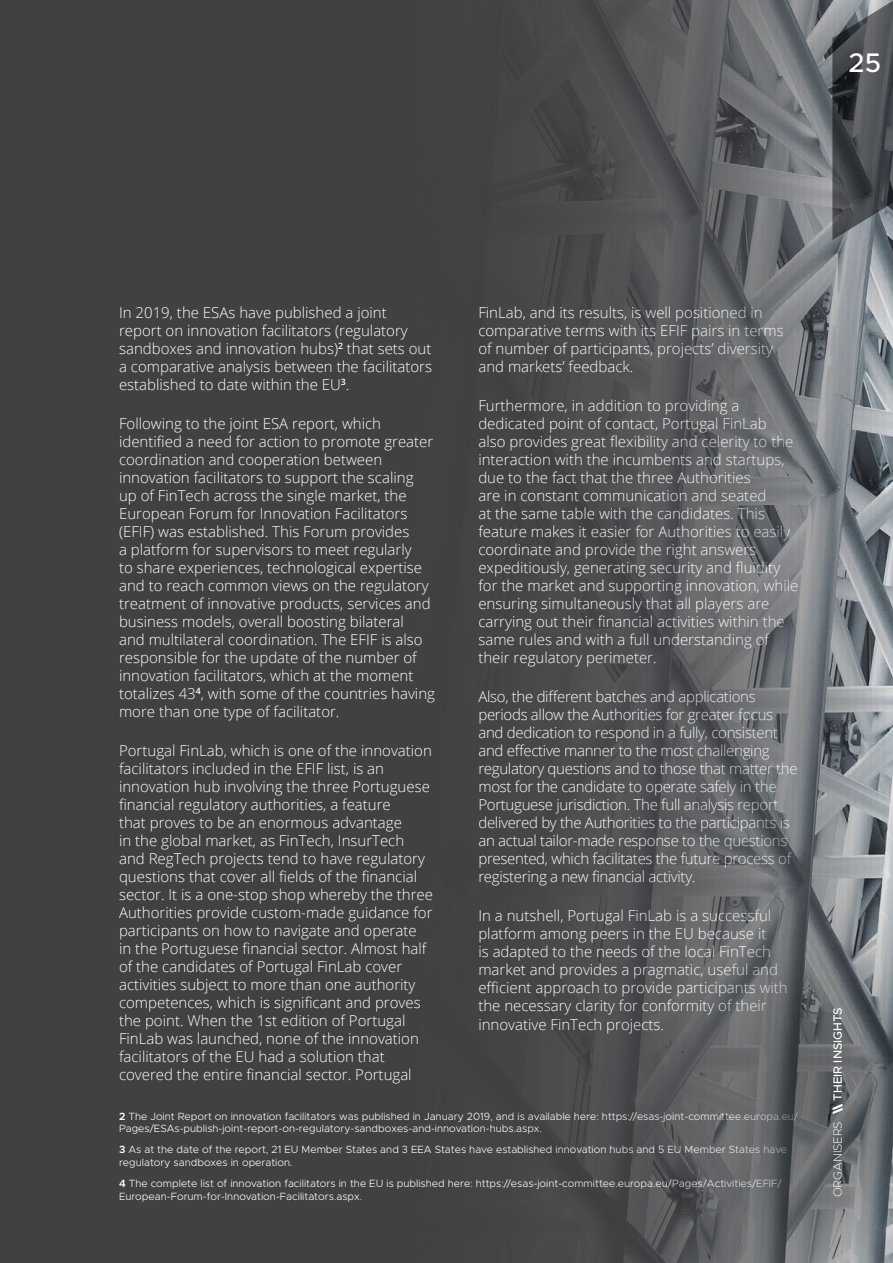
<style>
.page{position:relative;width:893px;height:1263px;background:#fff}
.page>*{position:absolute;margin:0;border:0;box-sizing:border-box;transform-origin:0 0}
.t1{font:500 27px "Metropolis";color:#fff}
.t2{font:300 15px/18px "Open Sans";color:#fff}
.t3{font:300 15px/18px "Open Sans";letter-spacing:-.02em;color:#fff}
.t4{font:500 12px "Metropolis";color:#fff}
.t5{font:300 10.5px/12.6px "Metropolis";color:#fff}
.s1{font-weight:600}
.s2{font-weight:200}
.s3{font-weight:900}
</style>
<div class="page">
<img style="left:0;top:0;width:893px;height:1263px">
<svg style="left:832px;top:0;width:61px;height:240px;background:#505458"></svg>
<div style="left:694px;top:876px;width:199px;height:387px;background:#000;opacity:.75"></div>
<h1 class="t1" style="left:849px;top:46px;width:34px">25</h1>
<p class="t2" style="left:119px;top:303px;width:315px">In 2019, the ESAs have published a joint report on innovation facilitators (regulatory sandboxes and innovation hubs)<sup>2</sup> that sets out a comparative analysis between the facilitators established to date within the EU<sup>3</sup>.</p>
<p class="t2" style="left:119px;top:414px;width:317px">Following to the joint ESA report, which identified a need for action to promote greater coordination and cooperation between innovation facilitators to support the scaling<br>up of FinTech across the single market, the European Forum for Innovation Facilitators (EFIF) was established. This Forum provides<br>a platform for supervisors to meet regularly<br>to share experiences, technological expertise and to reach common views on the regulatory treatment of innovative products, services and business models, overall boosting bilateral<br>and multilateral coordination. The EFIF is also responsible for the update of the number of innovation facilitators, which at the moment totalizes 43<sup>4</sup>, with some of the countries having more than one type of facilitator.</p>
<p class="t2" style="left:119px;top:741px;width:315px">Portugal FinLab, which is one of the innovation facilitators included in the EFIF list, is an innovation hub involving the three Portuguese financial regulatory authorities, a feature<br>that proves to be an enormous advantage<br>in the global market, as FinTech, InsurTech and RegTech projects tend to have regulatory questions that cover all fields of the financial sector. It is a one-stop shop whereby the three Authorities provide custom-made guidance for participants on how to navigate and operate<br>in the Portuguese financial sector. Almost half of the candidates of Portugal FinLab cover activities subject to more than one authority competences, which is significant and proves the point. When the 1st edition of Portugal FinLab was launched, none of the innovation facilitators of the EU had a solution that covered the entire financial sector. Portugal</p>
<p class="t5" style="left:119px;top:1109px;width:681px"><span class="s1">2</span> The Joint Report on innovation facilitators was published in January 2019, and is available here: https://esas-joint-committee.europa.eu/<br>Pages/ESAs-publish-joint-report-on-regulatory-sandboxes-and-innovation-hubs.aspx.</p>
<p class="t5" style="left:119px;top:1143px;width:670px"><span class="s1">3</span> As at the date of the report, 21 EU Member States and 3 EEA States have established innovation hubs and 5 EU Member States have regulatory sandboxes in operation.</p>
<p class="t5" style="left:119px;top:1177px;width:664px"><span class="s1">4</span> The complete list of innovation facilitators in the EU is published here: https://esas-joint-committee.europa.eu/Pages/Activities/EFIF/<br>European-Forum-for-Innovation-Facilitators.aspx.</p>
<p class="t2" style="left:478px;top:303px;width:307px">FinLab, and its results, is well positioned in comparative terms with its EFIF pairs in terms of number of participants, projects’ diversity and markets’ feedback.</p>
<p class="t2" style="left:478px;top:396px;width:322px">Furthermore, in addition to providing a dedicated point of contact, Portugal FinLab<br>also provides great flexibility and celerity to the interaction with the incumbents and startups, due to the fact that the three Authorities<br>are in constant communication and seated<br>at the same table with the candidates. This feature makes it easier for Authorities to easily coordinate and provide the right answers expeditiously, generating security and fluidity for the market and supporting innovation, while ensuring simultaneously that all players are carrying out their financial activities within the same rules and with a full understanding of their regulatory perimeter.</p>
<p class="t3" style="left:478px;top:687px;width:321px">Also, the different batches and applications periods allow the Authorities for greater focus and dedication to respond in a fully, consistent and effective manner to the most challenging regulatory questions and to those that matter the most for the candidate to operate safely in the Portuguese jurisdiction. The full analysis report delivered by the Authorities to the participants is an actual tailor-made response to the questions presented, which facilitates the future process of registering a new financial activity.</p>
<p class="t2" style="left:478px;top:906px;width:311px">In a nutshell, Portugal FinLab is a successful platform among peers in the EU because it<br>is adapted to the needs of the local FinTech market and provides a pragmatic, useful and efficient approach to provide participants with the necessary clarity for conformity of their innovative FinTech projects.</p>
<p class="t4" style="left:830px;top:1197px;width:192px;rotate:-90deg"><span class="s2">ORGANISERS</span> <span class="s3">\\</span> THEIR INSIGHTS</p>
</div>
